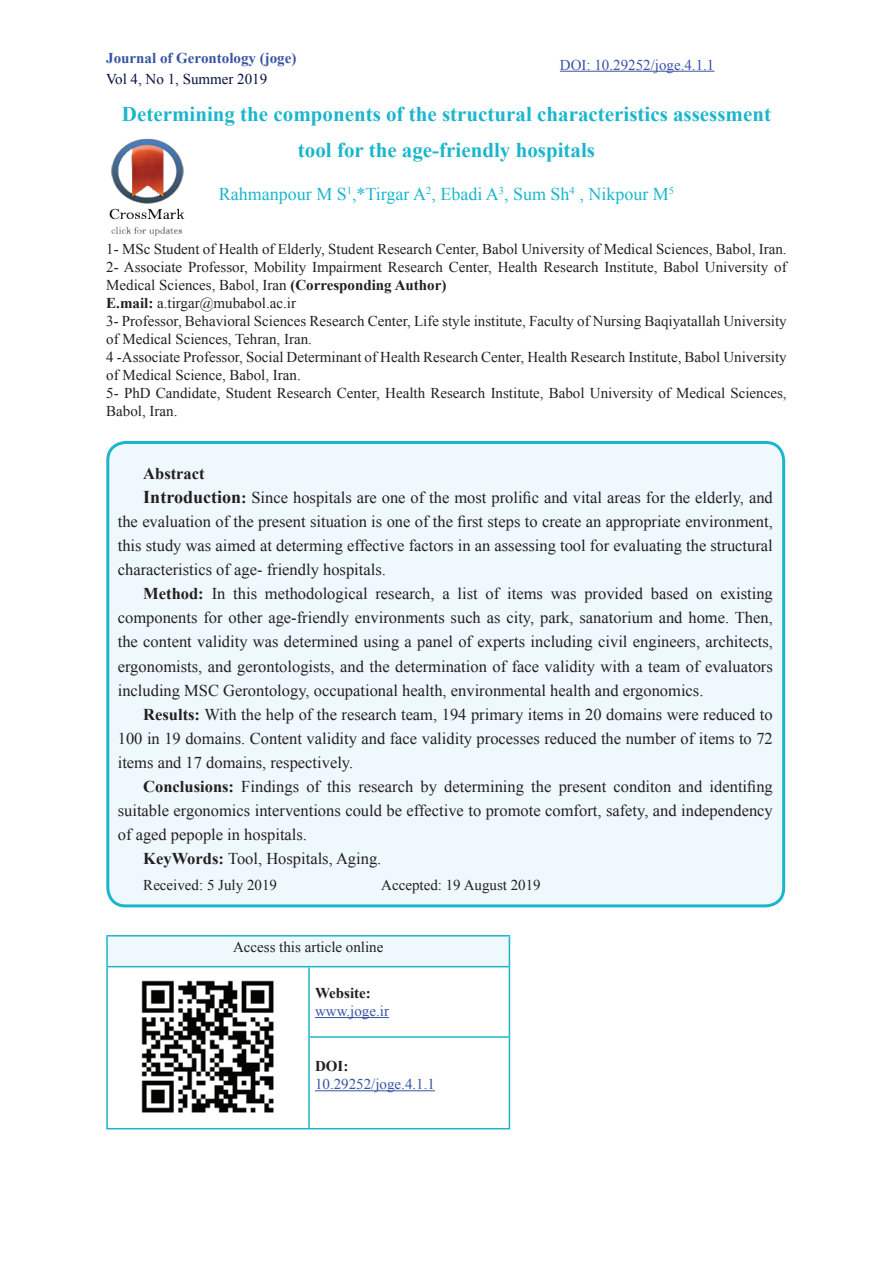
<style>
.page{position:relative;width:893px;height:1263px;background:#fff}
.page>*{position:absolute;margin:0;border:0;box-sizing:border-box;transform-origin:0 0}
.t1{font:700 21px/36px "Times New Roman";color:#1bb6cc;text-align:center}
.t2{font:18px "Times New Roman";color:#1bb6cc}
.t3{font:16.5px/24px "Times New Roman";color:#231f20;text-align:justify}
.t4{font:700 16.5px "Times New Roman";color:#231f20}
.t5{font:15px/18px "Times New Roman";color:#231f20}
.t6{font:15px "Times New Roman";color:#3853a3}
.t7{font:700 15px "Times New Roman";color:#3853a3}
.t8{font:15px "Times New Roman";color:#05113f}
.t9{font:700 15px "Times New Roman";color:#231f20}
.t10{font:10.5px "Times New Roman";color:#1bb6cc}
.s1{font-size:18px}
.s2{font-weight:700}
.s3{font-weight:700;font-size:18px}
</style>
<div class="page">
<img style="left:109px;top:138px;width:76px;height:98px">
<div style="left:108px;top:442px;width:676px;height:464px;background:#eef8fd;border-radius:18px"></div>
<div style="left:106px;top:441px;width:679px;height:466px;border:3px solid #1bb6cc;border-radius:18px"></div>
<div style="left:107px;top:936px;width:402px;height:31px;background:#eef8fd"></div>
<svg style="left:108px;top:967px;width:401px;height:161px"></svg>
<hr style="left:309px;top:935px;width:201px;height:1px;background:#1bb6cc">
<hr style="left:509px;top:936px;width:1px;height:30px;background:#1bb6cc">
<hr style="left:106px;top:935px;width:203px;height:1px;background:#1bb6cc">
<hr style="left:106px;top:936px;width:2px;height:30px;background:#1bb6cc">
<hr style="left:309px;top:966px;width:201px;height:1px;background:#1bb6cc">
<hr style="left:509px;top:967px;width:1px;height:69px;background:#1bb6cc">
<hr style="left:308px;top:1036px;width:202px;height:2px;background:#1bb6cc">
<hr style="left:509px;top:1038px;width:1px;height:90px;background:#1bb6cc">
<hr style="left:309px;top:1128px;width:201px;height:1px;background:#1bb6cc">
<hr style="left:106px;top:966px;width:203px;height:1px;background:#1bb6cc">
<hr style="left:308px;top:967px;width:2px;height:69px;background:#1bb6cc">
<hr style="left:106px;top:967px;width:2px;height:70px;background:#1bb6cc">
<hr style="left:308px;top:1038px;width:2px;height:90px;background:#1bb6cc">
<hr style="left:106px;top:1037px;width:2px;height:91px;background:#1bb6cc">
<hr style="left:106px;top:1128px;width:203px;height:1px;background:#1bb6cc">
<hr style="left:315px;top:1017px;width:74px;height:1px;background:#3853a3">
<img style="left:133px;top:973px;width:150px;height:150px">
<hr style="left:315px;top:1090px;width:120px;height:1px;background:#3853a3">
<hr style="left:560px;top:71px;width:154px;height:1px;background:#3853a3">
<p class="t7" style="left:106px;top:48px;width:192px">Journal of Gerontology (joge(</p>
<p class="t8" style="left:106px;top:69px;width:162px">Vol 4, No 1, Summer 2019</p>
<p class="t1" style="left:122px;top:95px;width:651px">Determining the components of the structural characteristics assessment tool for the age-friendly hospitals</p>
<p class="t10" style="left:337px;top:183px;width:17px">1<span class="s1">S</span></p>
<p class="t6" style="left:560px;top:54px;width:156px">DOI: 10.29252/joge.4.1.1</p>
<p class="t2" style="left:219px;top:182px;width:115px">Rahmanpour M</p>
<p class="t10" style="left:426px;top:183px;width:7px">2</p>
<p class="t10" style="left:499px;top:183px;width:7px">3</p>
<p class="t10" style="left:570px;top:183px;width:7px">4</p>
<p class="t10" style="left:669px;top:183px;width:7px">5</p>
<p class="t2" style="left:579px;top:182px;width:91px">, Nikpour M</p>
<p class="t5" style="left:106px;top:239px;width:682px">1- MSc Student of Health of Elderly, Student Research Center, Babol University of Medical Sciences, Babol, Iran.<br>2- Associate Professor, Mobility Impairment Research Center, Health Research Institute, Babol University of Medical Sciences, Babol, Iran <span class="s2">(Corresponding Author(<br>E.mail</span> .a<span class="s2">:</span> tirgar@mubabol.ac i r.<br>3- Professor, Behavioral Sciences Research Center, Life style institute, Faculty of Nursing Baqiyatallah University of Medical Sciences, Tehran, Iran.<br>-4 Associate Professor, Social Determinant of Health Research Center, Health Research Institute, Babol University of Medical Science, Babol, Iran.<br>5- PhD Candidate, Student Research Center, Health Research Institute, Babol University of Medical Sciences, Babol, Iran.</p>
<p class="t2" style="left:352px;top:182px;width:219px">*, Tirgar A , Ebadi A , Sum Sh</p>
<p class="t4" style="left:143px;top:462px;width:63px">Abstract</p>
<p class="t3" style="left:143px;top:486px;width:631px"><span class="s3">Introduction</span><span class="s2">:</span> Since hospitals are one of the most prolific and vital areas for the elderly, and</p>
<p class="t3" style="left:118px;top:510px;width:657px">the evaluation of the present situation is one of the first steps to create an appropriate environment,</p>
<p class="t3" style="left:118px;top:534px;width:657px">this study was aimed at determing effective factors in an assessing tool for evaluating the structural</p>
<p class="t3" style="left:118px;top:558px;width:270px">characteristics of age- friendly hospitals.</p>
<p class="t3" style="left:721px;top:582px;width:54px">existing</p>
<p class="t3" style="left:233px;top:582px;width:25px">this</p>
<p class="t3" style="left:265px;top:582px;width:104px">methodological</p>
<p class="t3" style="left:375px;top:582px;width:76px">research a,</p>
<p class="t3" style="left:458px;top:582px;width:22px">list</p>
<p class="t3" style="left:507px;top:582px;width:37px">items</p>
<p class="t3" style="left:584px;top:582px;width:60px">provided</p>
<p class="t3" style="left:651px;top:582px;width:39px">based</p>
<p class="t3" style="left:486px;top:582px;width:15px">of</p>
<p class="t4" style="left:143px;top:582px;width:62px">Method:</p>
<p class="t3" style="left:118px;top:606px;width:657px">components for other age-friendly environments such as city, park, sanatorium and home. Then, the content validity was determined using a panel of experts including civil engineers, architects, ergonomists, and gerontologists, and the determination of face validity with a team of evaluators including MSC Gerontology, occupational health, environmental health and ergonomics.</p>
<p class="t3" style="left:118px;top:702px;width:657px;text-indent:26px"><span class="s2">Results:</span> With the help of the research team, 194 primary items in 20 domains were reduced to 100 in 19 domains. Content validity and face validity processes reduced the number of items to 72 items and 17 domains, respectively.</p>
<p class="t3" style="left:143px;top:774px;width:631px"><span class="s2">Conclusions:</span> Findings of this research by determining the present conditon and identifing</p>
<p class="t3" style="left:118px;top:798px;width:657px">suitable ergonomics interventions could be effective to promote comfort, safety, and independency</p>
<p class="t3" style="left:118px;top:822px;width:191px">of aged pepople in hospitals.</p>
<p class="t3" style="left:143px;top:846px;width:240px"><span class="s2">KeyWords:</span> Tool, Hospitals, Aging.</p>
<p class="t5" style="left:381px;top:876px;width:161px">Accepted: 19 August 2019</p>
<p class="t3" style="left:212px;top:582px;width:15px">In</p>
<p class="t3" style="left:551px;top:582px;width:27px">was</p>
<p class="t3" style="left:696px;top:582px;width:18px">on</p>
<p class="t5" style="left:143px;top:876px;width:135px">Received 5: July 2019</p>
<p class="t5" style="left:233px;top:938px;width:152px">Access this article online</p>
<p class="t9" style="left:315px;top:982px;width:57px">Website:</p>
<p class="t6" style="left:315px;top:1001px;width:76px">www.joge i r.</p>
<p class="t9" style="left:315px;top:1056px;width:35px">DOI:</p>
<p class="t6" style="left:315px;top:1074px;width:121px">10.29252/joge.4.1.1</p>
</div>
